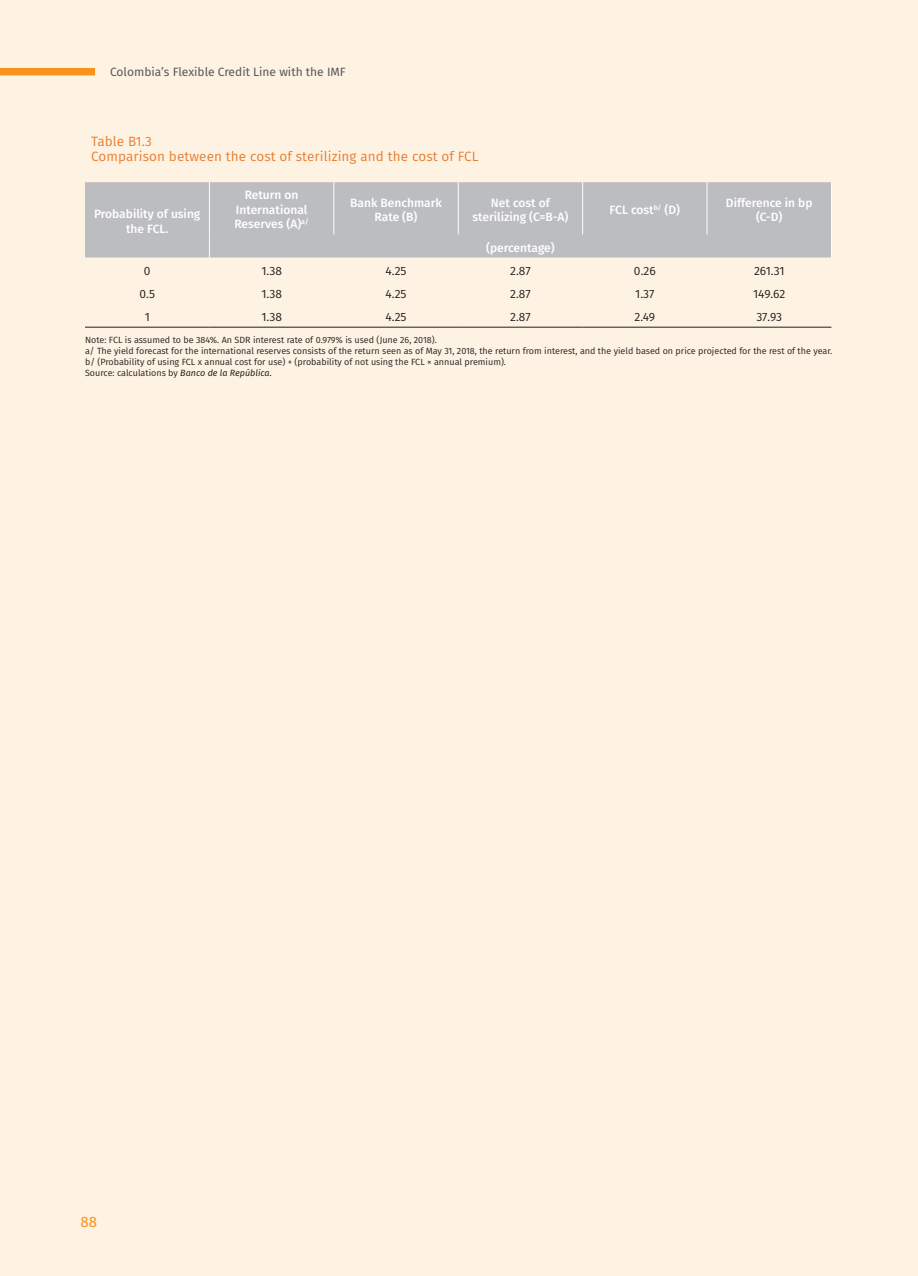
<style>
.page{position:relative;width:918px;height:1276px;background:#fef2e3}
.page>*{position:absolute;margin:0;border:0;box-sizing:border-box;transform-origin:0 0}
.t1{font:15px "Fira Sans";color:#f7931d}
.Cuadro_título{font:13.5px "Fira Sans";letter-spacing:.01em;color:#e97d30}
.Cuadro_subtítulo{font:500 12px/14.4px "Fira Sans";color:#fff;text-align:center}
.Cuadro_cifras{font:12px "Fira Sans";letter-spacing:-.005em;color:#231f20}
.t2{font:12px "Fira Sans";color:#57585a}
.Pie_de_cuadros_gráfi{font:9px "Fira Sans";color:#231f20}
.s1{font-style:italic}
</style>
<div class="page">
<div style="left:85px;top:182px;width:746px;height:75px;background:#bcbdc0"></div>
<hr style="left:831px;top:182px;width:1px;height:52px;background:#fff">
<svg style="left:831px;top:234px;width:1px;height:23px"></svg>
<hr style="left:333px;top:182px;width:1px;height:52px;background:#fff">
<hr style="left:85px;top:327px;width:124px;height:1px;background:#231f20">
<hr style="left:209px;top:327px;width:125px;height:1px;background:#231f20">
<hr style="left:334px;top:327px;width:124px;height:1px;background:#231f20">
<hr style="left:458px;top:327px;width:125px;height:1px;background:#231f20">
<hr style="left:583px;top:327px;width:124px;height:1px;background:#231f20">
<hr style="left:707px;top:327px;width:124px;height:1px;background:#231f20">
<hr style="left:458px;top:182px;width:1px;height:52px;background:#fff">
<hr style="left:582px;top:182px;width:1px;height:52px;background:#fff">
<hr style="left:707px;top:182px;width:1px;height:52px;background:#fff">
<hr style="left:209px;top:182px;width:1px;height:52px;background:#fff">
<svg style="left:209px;top:234px;width:1px;height:23px"></svg>
<div style="left:0;top:68px;width:95px;height:7px;background:#f7931d"></div>
<p class="t2" style="left:110px;top:63px;width:237px">Colombia’s Flexible Credit Line with the IMF</p>
<p class="Cuadro_título" style="left:91px;top:131px;width:62px">Table B1.3</p>
<p class="Cuadro_título" style="left:91px;top:146px;width:389px">Comparison between the cost of sterilizing and the cost of FCL</p>
<p class="Cuadro_subtítulo" style="left:94px;top:206px;width:108px">Probability of using the FCL.</p>
<p class="Cuadro_subtítulo" style="left:235px;top:187px;width:76px">Return on<br>International<br>Reserves (A)<sup>a/</sup></p>
<p class="Cuadro_subtítulo" style="left:350px;top:195px;width:93px">Bank Benchmark<br>Rate (B)</p>
<p class="Cuadro_subtítulo" style="left:472px;top:195px;width:97px">Net cost of sterilizing (C=B-A)</p>
<p class="Cuadro_subtítulo" style="left:610px;top:202px;width:72px">FCL cost<sup>b/</sup> (D)</p>
<p class="Cuadro_subtítulo" style="left:726px;top:195px;width:88px">Difference in bp (C-D)</p>
<p class="Cuadro_subtítulo" style="left:486px;top:239px;width:70px">(percentage)</p>
<p class="Cuadro_cifras" style="left:144px;top:262px;width:8px">0</p>
<p class="Cuadro_cifras" style="left:261px;top:262px;width:22px">1.38</p>
<p class="Cuadro_cifras" style="left:386px;top:262px;width:22px">4.25</p>
<p class="Cuadro_cifras" style="left:510px;top:262px;width:22px">2.87</p>
<p class="Cuadro_cifras" style="left:634px;top:262px;width:23px">0.26</p>
<p class="Cuadro_cifras" style="left:754px;top:262px;width:32px">261.31</p>
<p class="Cuadro_cifras" style="left:139px;top:285px;width:17px">0.5</p>
<p class="Cuadro_cifras" style="left:261px;top:285px;width:22px">1.38</p>
<p class="Cuadro_cifras" style="left:386px;top:285px;width:22px">4.25</p>
<p class="Cuadro_cifras" style="left:510px;top:285px;width:22px">2.87</p>
<p class="Cuadro_cifras" style="left:635px;top:285px;width:21px">1.37</p>
<p class="Cuadro_cifras" style="left:753px;top:285px;width:34px">149.62</p>
<p class="Cuadro_cifras" style="left:145px;top:308px;width:7px">1</p>
<p class="Cuadro_cifras" style="left:261px;top:308px;width:22px">1.38</p>
<p class="Cuadro_cifras" style="left:386px;top:308px;width:22px">4.25</p>
<p class="Cuadro_cifras" style="left:510px;top:308px;width:22px">2.87</p>
<p class="Cuadro_cifras" style="left:635px;top:308px;width:22px">2.49</p>
<p class="Cuadro_cifras" style="left:756px;top:308px;width:27px">37.93</p>
<p class="Pie_de_cuadros_gráfi" style="left:85px;top:333px;width:353px">Note: FCL is assumed to be 384%. An SDR interest rate of 0.979% is used (June 26, 2018).</p>
<p class="Pie_de_cuadros_gráfi" style="left:85px;top:344px;width:749px">a/ The yield forecast for the international reserves consists of the return seen as of May 31, 2018, the return from interest, and the yield based on price projected for the rest of the year.</p>
<p class="Pie_de_cuadros_gráfi" style="left:85px;top:355px;width:423px">b/ (Probability of using FCL x annual cost for use) + (probability of not using the FCL × annual premium).</p>
<p class="Pie_de_cuadros_gráfi" style="left:85px;top:366px;width:188px">Source: calculations by <span class="s1">Banco de la República.</span></p>
<h1 class="t1" style="left:81px;top:1210px;width:18px">88</h1>
</div>
